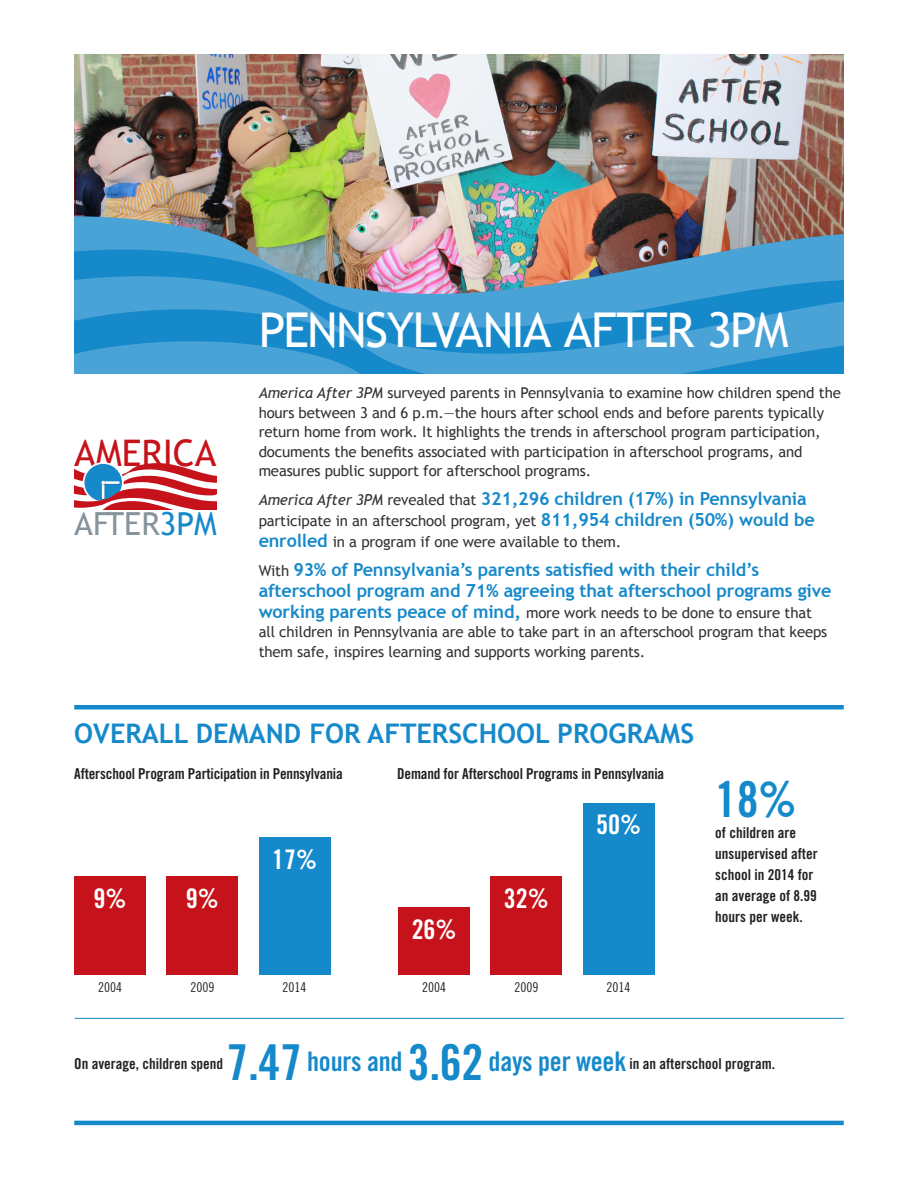
<style>
.page{position:relative;width:918px;height:1188px;background:#fff}
.page>*{position:absolute;margin:0;border:0;box-sizing:border-box;transform-origin:0 0}
.chart_large{font:49.5px "Trade Gothic Bold Cond Twenty";color:#1689ca}
.STATE_HEADING_VWlare{font:48px "Trebuchet MS";letter-spacing:-.035em;color:#fff}
.t1{font:36.6px "Trebuchet MS";color:#c6131b}
.t2{font:31.8px "Trebuchet MS";color:#86949c}
.HEADING_2{font:700 27px "Trebuchet MS";color:#1689ca}
.CHART_PERCENTS_VW1{font:27px "Trade Gothic Bold Cond Twenty";color:#fff}
.REPORT_BODY{font:700 18px/21px "Trebuchet MS";letter-spacing:-.01em;color:#1689ca}
.REPORT_BODY-2{font:15px/19.5px "Trebuchet MS";letter-spacing:-.01em;color:#323432}
.chart_large-2{font:15px/21px "Trade Gothic Bold Cond Twenty";color:#231f20}
.chart_header{font:15px "Trade Gothic Bold Cond Twenty";letter-spacing:-.01em;color:#231f20}
.chart_large-3{font:13.5px "Trade Gothic Cond Eighteen";color:#231f20}
.s1{color:#1689ca}
.s2{font-style:italic}
.s3{font-weight:400;font-style:italic;font-size:15px;color:#323432}
.s4{font-weight:400;font-size:15px;color:#323432}
.s5{font-weight:700;font-size:18px;color:#1689ca}
.s6{font-size:49.5px;color:#1689ca}
.s7{font-size:27px;color:#1689ca}
</style>
<div class="page">
<img style="left:74px;top:54px;width:770px;height:35px">
<img style="left:74px;top:89px;width:770px;height:60px">
<img style="left:74px;top:149px;width:770px;height:63px">
<svg style="left:74px;top:212px;width:770px;height:298px"></svg>
<svg style="left:74px;top:264px;width:770px;height:116px;background:#4b9dce"></svg>
<hr style="left:74px;top:705px;width:770px;height:4px;background:#1689ca">
<div style="left:166px;top:877px;width:72px;height:98px;background:#c6131b"></div>
<div style="left:490px;top:877px;width:72px;height:98px;background:#c6131b"></div>
<div style="left:74px;top:877px;width:72px;height:98px;background:#c6131b"></div>
<div style="left:398px;top:908px;width:72px;height:67px;background:#c6131b"></div>
<div style="left:259px;top:837px;width:71px;height:138px;background:#1689ca"></div>
<div style="left:583px;top:803px;width:71px;height:172px;background:#1689ca"></div>
<hr style="left:74px;top:1121px;width:770px;height:4px;background:#1689ca">
<hr style="left:75px;top:1018px;width:769px;height:1px;background:#1689ca">
<p class="t1" style="left:74px;top:432px;width:144px">AMERICA</p>
<p class="t2" style="left:74px;top:505px;width:144px">AFTER<span class="s1">3PM</span></p>
<p class="STATE_HEADING_VWlare" style="left:259px;top:301px;width:531px">PENNSYLVANIA AFTER 3PM</p>
<p class="REPORT_BODY-2" style="left:259px;top:383px;width:584px"><span class="s2">America After 3PM</span> surveyed parents in Pennsylvania to examine how children spend the hours between 3 and 6 p.m.—the hours after school ends and before parents typically return home from work. It highlights the trends in afterschool program participation, documents the benefits associated with participation in afterschool programs, and measures public support for afterschool programs.</p>
<p class="REPORT_BODY" style="left:259px;top:488px;width:549px"><span class="s3">America After 3PM</span> <span class="s4">revealed that</span> 321,296 children (17%) in Pennsylvania</p>
<p class="REPORT_BODY-2" style="left:259px;top:510px;width:558px;line-height:21px">participate in an afterschool program, yet <span class="s5">811,954 children (50%) would be enrolled</span> in a program if one were available to them.</p>
<p class="REPORT_BODY" style="left:259px;top:559px;width:574px"><span class="s4">With</span> 93% of Pennsylvania’s parents satisfied with their child’s afterschool program and 71% agreeing that afterschool programs give</p>
<p class="REPORT_BODY-2" style="left:259px;top:603px;width:570px"><span class="s5">working parents peace of mind,</span> more work needs to be done to ensure that all children in Pennsylvania are able to take part in an afterschool program that keeps them safe, inspires learning and supports working parents.</p>
<p class="HEADING_2" style="left:74px;top:717px;width:621px">OVERALL DEMAND FOR AFTERSCHOOL PROGRAMS</p>
<p class="chart_header" style="left:74px;top:765px;width:270px">Afterschool Program Participation in Pennsylvania</p>
<p class="CHART_PERCENTS_VW1" style="left:272px;top:842px;width:46px">17%</p>
<p class="chart_header" style="left:397px;top:765px;width:269px">Demand for Afterschool Programs in Pennsylvania</p>
<p class="CHART_PERCENTS_VW1" style="left:596px;top:808px;width:46px">50%</p>
<p class="CHART_PERCENTS_VW1" style="left:94px;top:882px;width:34px">9%</p>
<p class="CHART_PERCENTS_VW1" style="left:186px;top:882px;width:34px">9%</p>
<p class="CHART_PERCENTS_VW1" style="left:504px;top:882px;width:46px">32%</p>
<p class="CHART_PERCENTS_VW1" style="left:412px;top:913px;width:46px">26%</p>
<p class="chart_large-3" style="left:98px;top:979px;width:25px">2004</p>
<p class="chart_large-3" style="left:190px;top:979px;width:25px">2009</p>
<p class="chart_large-3" style="left:283px;top:979px;width:25px">2014</p>
<p class="chart_large-3" style="left:422px;top:979px;width:25px">2004</p>
<p class="chart_large-3" style="left:514px;top:979px;width:25px">2009</p>
<p class="chart_large-3" style="left:607px;top:979px;width:25px">2014</p>
<p class="chart_large" style="left:715px;top:769px;width:83px">18%</p>
<p class="chart_large-2" style="left:715px;top:822px;width:104px">of children are unsupervised after school in 2014 for an average of 8.99 hours per week.</p>
<p class="chart_large-2" style="left:74px;top:1053px;width:702px">On average, children spend <span class="s6">7.47</span> <span class="s7">hours and</span> <span class="s6">3.62</span> <span class="s7">days per week</span> in an afterschool program.</p>
</div>
